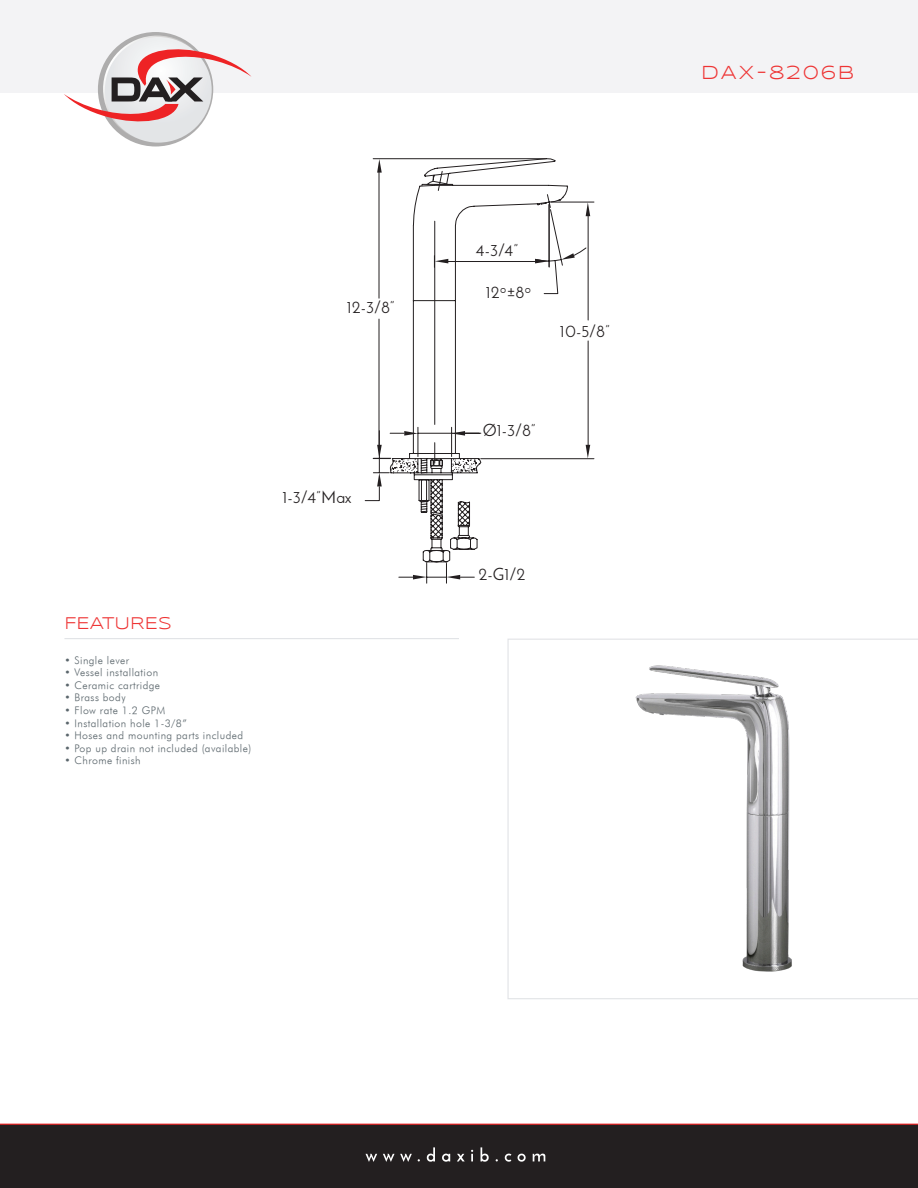
<style>
.page{position:relative;width:918px;height:1188px;background:#fff}
.page>*{position:absolute;margin:0;border:0;box-sizing:border-box;transform-origin:0 0}
.t1{font:19.5px "Syncopate";letter-spacing:.1em;color:#ee3434}
.t2{font:17.55px "Syncopate";color:#ee3434}
.t3{font:16.95px "Josefin Sans";color:#231f20}
.t4{font:italic 10.5px "Futura";letter-spacing:.04em;color:#5b666c}
</style>
<div class="page">
<div style="left:0;top:0;width:918px;height:144px;background:#f3f3f5"></div>
<div style="left:0;top:1124px;width:918px;height:64px;background:#231f20"></div>
<hr style="left:0;top:1124px;width:918px;height:1px;background:#ee2325">
<svg style="left:196px;top:1124px;width:526px;height:38px"></svg>
<div style="left:0;top:93px;width:918px;height:65px;background:#fff"></div>
<svg style="left:64px;top:36px;width:187px;height:107px"></svg>
<hr style="left:64px;top:638px;width:395px;height:1px;background:#e2e4e7">
<svg style="left:507px;top:639px;width:411px;height:360px"></svg>
<img style="left:631px;top:656px;width:169px;height:322px">
<svg style="left:372px;top:158px;width:79px;height:405px"></svg>
<svg style="left:377px;top:159px;width:5px;height:14px"></svg>
<hr style="left:551px;top:202px;width:43px;height:1px;background:#231f20">
<hr style="left:481px;top:458px;width:113px;height:1px;background:#231f20">
<hr style="left:588px;top:216px;width:1px;height:104px;background:#231f20">
<hr style="left:588px;top:341px;width:1px;height:104px;background:#231f20">
<svg style="left:587px;top:202px;width:3px;height:14px"></svg>
<svg style="left:587px;top:445px;width:3px;height:13px"></svg>
<svg style="left:399px;top:563px;width:75px;height:20px"></svg>
<svg style="left:364px;top:430px;width:48px;height:71px"></svg>
<svg style="left:412px;top:158px;width:175px;height:392px"></svg>
<svg style="left:561px;top:253px;width:14px;height:7px"></svg>
<svg style="left:434px;top:443px;width:1px;height:20px"></svg>
<hr style="left:434px;top:221px;width:1px;height:203px;background:#231f20">
<h3 class="t3" style="left:347px;top:297px;width:50px">12-3/8”</h3>
<h3 class="t3" style="left:283px;top:487px;width:71px">1-3/4”Max</h3>
<p class="t2" style="left:64px;top:613px;width:109px">FEATURES</p>
<p class="t4" style="left:64px;top:653px;width:66px">• Single lever</p>
<p class="t4" style="left:64px;top:666px;width:95px">• Vessel installation</p>
<p class="t4" style="left:64px;top:679px;width:97px">• Ceramic cartridge</p>
<p class="t4" style="left:64px;top:691px;width:63px">• Brass body</p>
<p class="t4" style="left:64px;top:704px;width:102px">• Flow rate 1.2 GPM</p>
<p class="t4" style="left:64px;top:716px;width:124px">• Installation hole 1-3/8”</p>
<p class="t4" style="left:64px;top:729px;width:180px">• Hoses and mounting parts included</p>
<p class="t4" style="left:64px;top:742px;width:188px">• Pop up drain not included (available)</p>
<p class="t4" style="left:64px;top:754px;width:78px">• Chrome finish</p>
<h3 class="t3" style="left:476px;top:240px;width:44px">4-3/4”</h3>
<h3 class="t3" style="left:486px;top:282px;width:47px">12º±8º</h3>
<h3 class="t3" style="left:560px;top:321px;width:52px">10-5/8”</h3>
<h3 class="t3" style="left:483px;top:419px;width:55px">Ø1-3/8”</h3>
<h3 class="t3" style="left:479px;top:564px;width:48px">2-G1/2</h3>
<p class="t1" style="left:701px;top:61px;width:155px">DAX-8206B</p>
</div>
